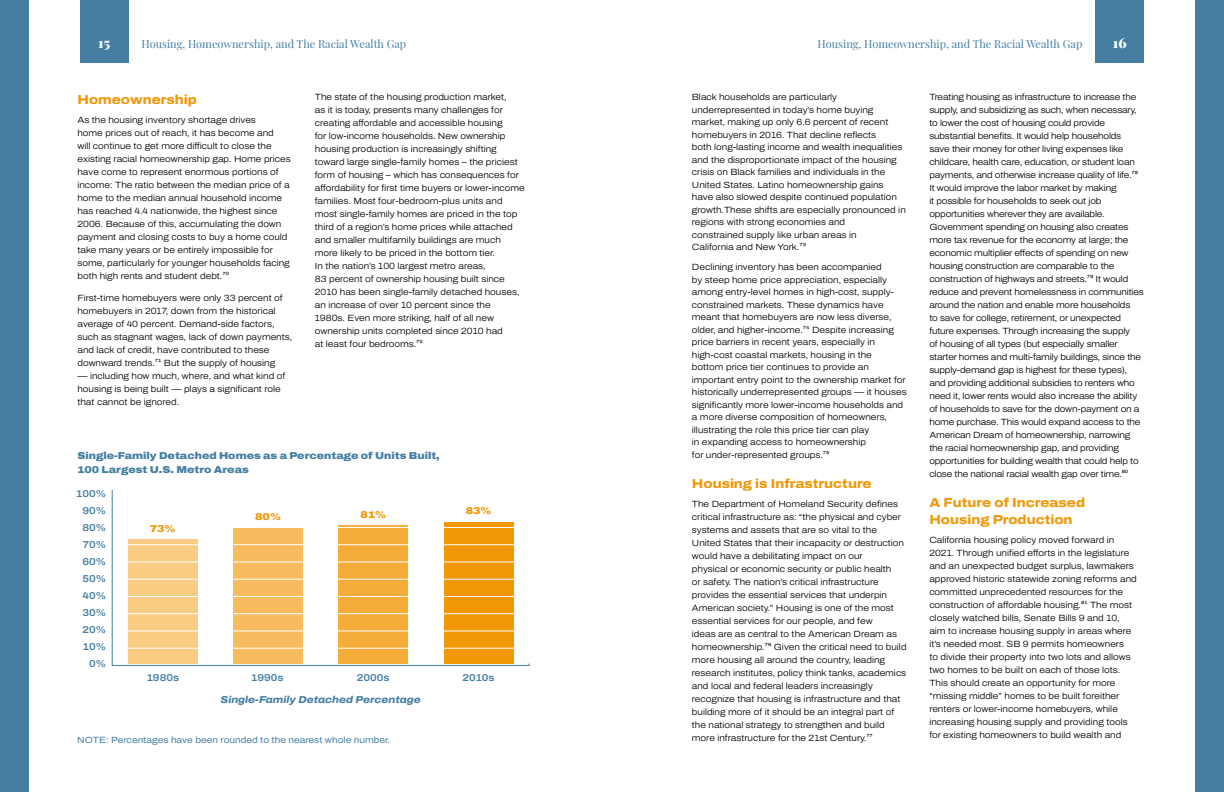
<style>
.page{position:relative;width:1224px;height:792px;background:#fff}
.page>*{position:absolute;margin:0;border:0;box-sizing:border-box;transform-origin:0 0}
.t1{font:900 14px "Playfair Display";color:#fff}
.t2{font:800 13px/17px "Archivo Semi Expanded";color:#f29706}
.t3{font:11px "Playfair Display";color:#447fa3}
.t4{font:900 10px/14px "Archivo Semi Expanded";color:#447fa3}
.t5{font:600 10px/17px "Archivo Semi Expanded";color:#447fa3;text-align:right}
.t6{font:italic 800 10px "Archivo Semi Expanded";color:#447fa3}
.t7{font:900 10px "Archivo Semi Expanded";color:#f29706}
.t8{font:300 9px/13px "Archivo Semi Expanded";color:#000}
.t9{font:9px "Archivo Semi Expanded";color:#447fa3}
</style>
<div class="page">
<div style="left:80px;top:0;width:48px;height:63px;background:#447fa3"></div>
<div style="left:1096px;top:0;width:48px;height:63px;background:#447fa3"></div>
<div style="left:0;top:0;width:29px;height:792px;background:#447fa3"></div>
<div style="left:1195px;top:0;width:29px;height:792px;background:#447fa3"></div>
<svg style="left:111px;top:489px;width:419px;height:177px"></svg>
<h1 class="t1" style="left:98px;top:32px;width:14px">15</h1>
<p class="t3" style="left:142px;top:35px;width:266px">Housing, Homeownership, and The Racial Wealth Gap</p>
<p class="t3" style="left:818px;top:35px;width:266px">Housing, Homeownership, and The Racial Wealth Gap</p>
<h1 class="t1" style="left:1113px;top:32px;width:15px">16</h1>
<p class="t8" style="left:315px;top:90px;width:211px">The state of the housing production market,<br>as it is today, presents many challenges for creating affordable and accessible housing<br>for low-income households. New ownership housing production is increasingly shifting toward large single-family homes – the priciest form of housing – which has consequences for affordability for first time buyers or lower-income families. Most four-bedroom-plus units and most single-family homes are priced in the top third of a region’s home prices while attached and smaller multifamily buildings are much more likely to be priced in the bottom tier.<br>In the nation’s 100 largest metro areas,<br>83 percent of ownership housing built since 2010 has been single-family detached houses, an increase of over 10 percent since the<br>1980s. Even more striking, half of all new ownership units completed since 2010 had<br>at least four bedrooms.⁷²</p>
<p class="t8" style="left:692px;top:91px;width:215px;line-height:12.5px">Black households are particularly underrepresented in today’s home buying market, making up only 6.6 percent of recent homebuyers in 2016. That decline reflects<br>both long-lasting income and wealth inequalities and the disproportionate impact of the housing crisis on Black families and individuals in the United States. Latino homeownership gains have also slowed despite continued population growth.These shifts are especially pronounced in regions with strong economies and<br>constrained supply like urban areas in<br>California and New York.⁷³</p>
<h2 class="t2" style="left:77px;top:91px;width:121px">Homeownership</h2>
<p class="t8" style="left:77px;top:113px;width:215px">As the housing inventory shortage drives<br>home prices out of reach, it has become and<br>will continue to get more difficult to close the existing racial homeownership gap. Home prices have come to represent enormous portions of income: The ratio between the median price of a home to the median annual household income has reached 4.4 nationwide, the highest since 2006. Because of this, accumulating the down payment and closing costs to buy a home could take many years or be entirely impossible for some, particularly for younger households facing both high rents and student debt.⁷⁰</p>
<p class="t8" style="left:77px;top:291px;width:216px">First-time homebuyers were only 33 percent of homebuyers in 2017, down from the historical average of 40 percent. Demand-side factors, such as stagnant wages, lack of down payments, and lack of credit, have contributed to these downward trends.⁷¹ But the supply of housing</p>
<p class="t8" style="left:77px;top:369px;width:209px">— including how much, where, and what kind of housing is being built — plays a significant role that cannot be ignored.</p>
<p class="t8" style="left:692px;top:261px;width:216px;line-height:12.5px">Declining inventory has been accompanied<br>by steep home price appreciation, especially among entry-level homes in high-cost, supply&shy;constrained markets. These dynamics have meant that homebuyers are now less diverse, older, and higher-income.⁷⁴ Despite increasing price barriers in recent years, especially in high-cost coastal markets, housing in the<br>bottom price tier continues to provide an important entry point to the ownership market for historically underrepresented groups — it houses significantly more lower-income households and a more diverse composition of homeowners, illustrating the role this price tier can play<br>in expanding access to homeownership<br>for under-represented groups.⁷⁵</p>
<h2 class="t2" style="left:692px;top:475px;width:181px">Housing is Infrastructure</h2>
<p class="t8" style="left:692px;top:497px;width:216px">The Department of Homeland Security defines critical infrastructure as: “the physical and cyber systems and assets that are so vital to the United States that their incapacity or destruction would have a debilitating impact on our<br>physical or economic security or public health<br>or safety. The nation’s critical infrastructure provides the essential services that underpin American society.” Housing is one of the most essential services for our people, and few<br>ideas are as central to the American Dream as homeownership.⁷⁶ Given the critical need to build more housing all around the country, leading research institutes, policy think tanks, academics and local and federal leaders increasingly recognize that housing is infrastructure and that building more of it should be an integral part of the national strategy to strengthen and build more infrastructure for the 21st Century.⁷⁷</p>
<p class="t4" style="left:77px;top:448px;width:364px">Single-Family Detached Homes as a Percentage of Units Built,<br>100 Largest U.S. Metro Areas</p>
<p class="t5" style="left:76px;top:485px;width:31px">100%<br>90%<br>80%<br>70%<br>60%<br>50%<br>40%<br>30%<br>20%<br>10%<br>0%</p>
<p class="t7" style="left:255px;top:509px;width:27px">80%</p>
<p class="t7" style="left:361px;top:507px;width:27px">81%</p>
<p class="t7" style="left:466px;top:503px;width:27px">83%</p>
<p class="t7" style="left:150px;top:521px;width:27px">73%</p>
<p class="t5" style="left:147px;top:669px;width:34px">1980s</p>
<p class="t5" style="left:251px;top:669px;width:34px">1990s</p>
<p class="t5" style="left:357px;top:669px;width:34px">2000s</p>
<p class="t5" style="left:462px;top:669px;width:34px">2010s</p>
<p class="t6" style="left:221px;top:692px;width:202px">Single-Family Detached Percentage</p>
<p class="t9" style="left:77px;top:733px;width:314px">NOTE: Percentages have been rounded to the nearest whole number.</p>
<p class="t8" style="left:929px;top:91px;width:216px">Treating housing as infrastructure to increase the supply, and subsidizing as such, when necessary, to lower the cost of housing could provide substantial benefits. It would help households save their money for other living expenses like childcare, health care, education, or student loan payments, and otherwise increase quality of life.⁷⁸<br>It would improve the labor market by making<br>it possible for households to seek out job opportunities wherever they are available.<br>Government spending on housing also creates more tax revenue for the economy at large; the economic multiplier effects of spending on new housing construction are comparable to the construction of highways and streets.⁷⁹ It would reduce and prevent homelessness in communities around the nation and enable more households<br>to save for college, retirement, or unexpected future expenses. Through increasing the supply<br>of housing of all types (but especially smaller starter homes and multi-family buildings, since the supply-demand gap is highest for these types), and providing additional subsidies to renters who need it, lower rents would also increase the ability of households to save for the down-payment on a home purchase. This would expand access to the American Dream of homeownership, narrowing the racial homeownership gap, and providing opportunities for building wealth that could help to close the national racial wealth gap over time.⁸⁰</p>
<h2 class="t2" style="left:929px;top:494px;width:157px">A Future of Increased<br>Housing Production</h2>
<p class="t8" style="left:929px;top:534px;width:209px">California housing policy moved forward in 2021. Through unified efforts in the legislature and an unexpected budget surplus, lawmakers approved historic statewide zoning reforms and committed unprecedented resources for the construction of affordable housing.⁸¹ The most closely watched bills, Senate Bills 9 and 10, aim to increase housing supply in areas where it’s needed most. SB 9 permits homeowners<br>to divide their property into two lots and allows two homes to be built on each of those lots.<br>This should create an opportunity for more “missing middle” homes to be built foreither renters or lower-income homebuyers, while increasing housing supply and providing tools for existing homeowners to build wealth and</p>
</div>
